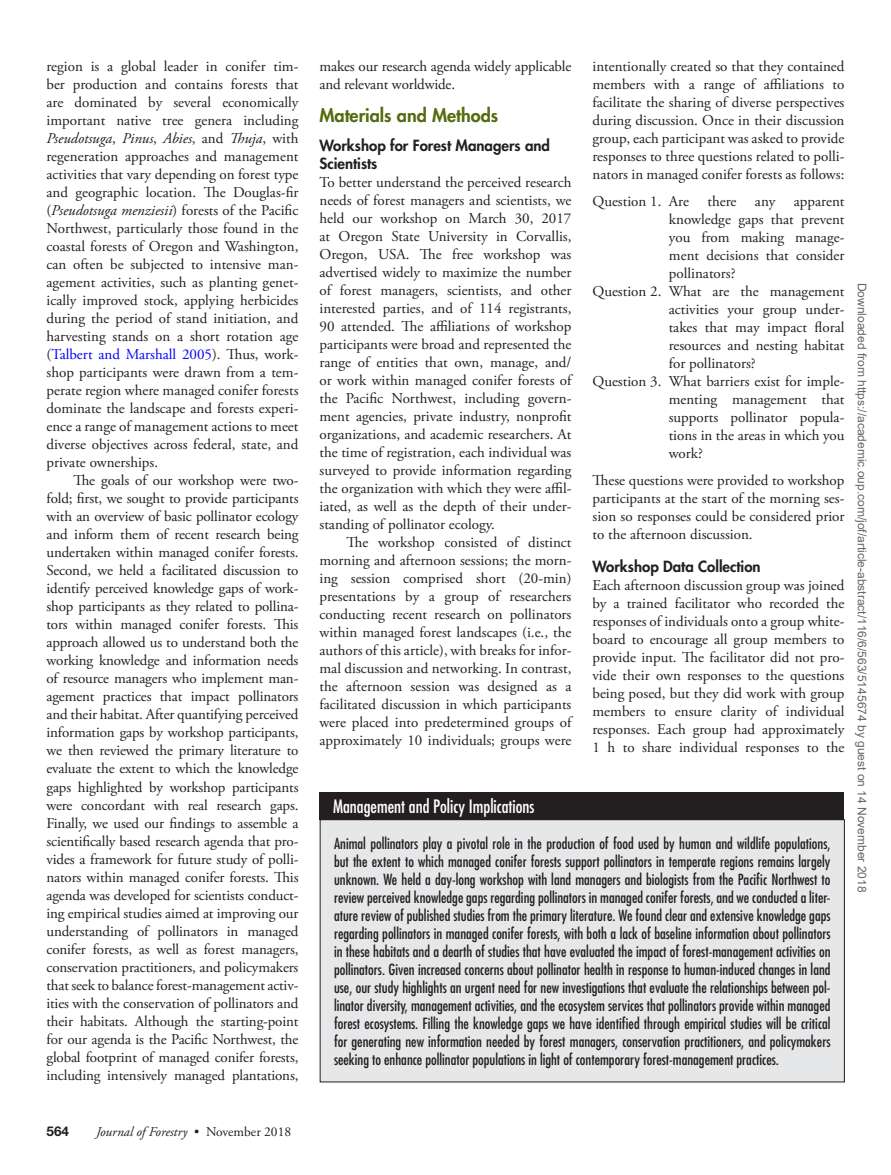
<style>
.page{position:relative;width:891px;height:1175px;background:#fff}
.page>*{position:absolute;margin:0;border:0;box-sizing:border-box;transform-origin:0 0}
.t1{font:condensed 18px "Futura Std";color:#fff}
.t2{font:800 18px "Futura Std";color:#556b0e}
.t3{font:15px/18px "Adobe Garamond Pro";letter-spacing:-.005em;color:#231f20;text-align:justify}
.t4{font:condensed 15px/18px "Futura Std";color:#231f20;text-align:justify}
.t5{font:800 15px/18px "Futura Std";color:#231f20}
.t6{font:italic 13.5px "Adobe Garamond Pro";color:#231f20}
.t7{font:700 13.5px "Helvetica Neue LT Std";color:#231f20}
.t8{font:12px "Arial";color:#666}
.s1{font-style:italic}
.s2{color:#00f}
.s3{font-style:normal}
</style>
<div class="page">
<div style="left:320px;top:819px;width:524px;height:262px;background:#e6e7e9"></div>
<div style="left:320px;top:819px;width:525px;height:263px;border:1px solid #231f20"></div>
<div style="left:320px;top:792px;width:524px;height:27px;background:#231f20"></div>
<p class="t3" style="left:46px;top:58px;width:254px">region is a global leader in conifer tim&shy;ber production and contains forests that are dominated by several economically important native tree genera including <span class="s1">Pseudotsuga</span>, <span class="s1">Pinus</span>, <span class="s1">Abies</span>, and <span class="s1">Thuja</span>, with regeneration approaches and management activities that vary depending on forest type and geographic location. The Douglas-fir (<span class="s1">Pseudotsuga menziesii</span>) forests of the Pacific Northwest, particularly those found in the coastal forests of Oregon and Washington, can often be subjected to intensive man&shy;agement activities, such as planting genet&shy;ically improved stock, applying herbicides during the period of stand initiation, and harvesting stands on a short rotation age (<span class="s2">Talbert and Marshall 2005</span>). Thus, work&shy;shop participants were drawn from a tem&shy;perate region where managed conifer forests dominate the landscape and forests experi&shy;ence a range of management actions to meet diverse objectives across federal, state, and private ownerships.</p>
<p class="t3" style="left:46px;top:472px;width:254px;text-indent:27px">The goals of our workshop were two&shy;fold; first, we sought to provide participants with an overview of basic pollinator ecology and inform them of recent research being undertaken within managed conifer forests.<br>Second, we held a facilitated discussion to identify perceived knowledge gaps of work&shy;shop participants as they related to pollina&shy;tors within managed conifer forests. This approach allowed us to understand both the working knowledge and information needs of resource managers who implement man&shy;agement practices that impact pollinators and their habitat. After quantifying perceived information gaps by workshop participants, we then reviewed the primary literature to evaluate the extent to which the knowledge gaps highlighted by workshop participants were concordant with real research gaps.<br>Finally, we used our findings to assemble a scientifically based research agenda that pro&shy;vides a framework for future study of polli&shy;nators within managed conifer forests. This agenda was developed for scientists conduct&shy;ing empirical studies aimed at improving our understanding of pollinators in managed conifer forests, as well as forest managers, conservation practitioners, and policymakers that seek to balance forest-management activ&shy;ities with the conservation of pollinators and their habitats. Although the starting-point for our agenda is the Pacific Northwest, the global footprint of managed conifer forests, including intensively managed plantations,</p>
<p class="t7" style="left:46px;top:1122px;width:24px">564</p>
<p class="t6" style="left:96px;top:1123px;width:197px">Journal of Forestry <span class="s3">• November 2018</span></p>
<p class="t3" style="left:320px;top:58px;width:253px">makes our research agenda widely applicable and relevant worldwide.</p>
<p class="t2" style="left:320px;top:104px;width:180px">Materials and Methods</p>
<p class="t5" style="left:320px;top:136px;width:232px">Workshop for Forest Managers and<br>Scientists</p>
<p class="t3" style="left:320px;top:173px;width:255px">To better understand the perceived research needs of forest managers and scientists, we held our workshop on March 30, 2017 at Oregon State University in Corvallis, Oregon, USA. The free workshop was advertised widely to maximize the number of forest managers, scientists, and other interested parties, and of 114 registrants, 90 attended. The affiliations of workshop participants were broad and represented the range of entities that own, manage, and/ or work within managed conifer forests of the Pacific Northwest, including govern&shy;ment agencies, private industry, nonprofit organizations, and academic researchers. At the time of registration, each individual was surveyed to provide information regarding the organization with which they were affil&shy;iated, as well as the depth of their under&shy;standing of pollinator ecology.</p>
<p class="t3" style="left:320px;top:533px;width:255px;text-indent:27px">The workshop consisted of distinct morning and afternoon sessions; the morn&shy;ing session comprised short (20-min) presentations by a group of researchers conducting recent research on pollinators within managed forest landscapes (i.e., the authors of this article), with breaks for infor&shy;mal discussion and networking. In contrast, the afternoon session was designed as a facilitated discussion in which participants were placed into predetermined groups of approximately 10 individuals; groups were</p>
<p class="t1" style="left:333px;top:796px;width:203px">Management and Policy Implications</p>
<p class="t3" style="left:592px;top:58px;width:254px">intentionally created so that they contained members with a range of affiliations to facilitate the sharing of diverse perspectives during discussion. Once in their discussion group, each participant was asked to provide responses to three questions related to polli&shy;nators in managed conifer forests as follows:</p>
<p class="t3" style="left:592px;top:193px;width:254px">Question 1. Are there any apparent</p>
<p class="t3" style="left:669px;top:211px;width:177px">knowledge gaps that prevent</p>
<p class="t3" style="left:669px;top:229px;width:177px">you from making manage-</p>
<p class="t3" style="left:669px;top:247px;width:177px">ment decisions that consider</p>
<p class="t3" style="left:669px;top:265px;width:68px">pollinators?</p>
<p class="t3" style="left:592px;top:283px;width:253px">Question 2. What are the management</p>
<p class="t3" style="left:669px;top:301px;width:177px">activities your group under-</p>
<p class="t3" style="left:669px;top:319px;width:177px">takes that may impact floral</p>
<p class="t3" style="left:669px;top:337px;width:177px">resources and nesting habitat</p>
<p class="t3" style="left:669px;top:355px;width:88px">for pollinators?</p>
<p class="t3" style="left:592px;top:373px;width:253px">Question 3. What barriers exist for imple-</p>
<p class="t3" style="left:669px;top:391px;width:177px">menting management that</p>
<p class="t3" style="left:669px;top:409px;width:177px">supports pollinator popula-</p>
<p class="t3" style="left:669px;top:427px;width:177px">tions in the areas in which you</p>
<p class="t3" style="left:669px;top:445px;width:36px">work?</p>
<p class="t3" style="left:592px;top:472px;width:254px">These questions were provided to workshop participants at the start of the morning ses&shy;sion so responses could be considered prior to the afternoon discussion.</p>
<p class="t5" style="left:592px;top:557px;width:170px">Workshop Data Collection</p>
<p class="t3" style="left:592px;top:576px;width:254px">Each afternoon discussion group was joined by a trained facilitator who recorded the responses of individuals onto a group white&shy;board to encourage all group members to provide input. The facilitator did not pro&shy;vide their own responses to the questions being posed, but they did work with group members to ensure clarity of individual responses. Each group had approximately 1 h to share individual responses to the</p>
<p class="t4" style="left:334px;top:834px;width:498px">Animal pollinators play a pivotal role in the production of food used by human and wildlife populations, but the extent to which managed conifer forests support pollinators in temperate regions remains largely unknown. We held a day-long workshop with land managers and biologists from the Pacific Northwest to review perceived knowledge gaps regarding pollinators in managed conifer forests, and we conducted a liter&shy;ature review of published studies from the primary literature. We found clear and extensive knowledge gaps regarding pollinators in managed conifer forests, with both a lack of baseline information about pollinators in these habitats and a dearth of studies that have evaluated the impact of forest-management activities on pollinators. Given increased concerns about pollinator health in response to human-induced changes in land use, our study highlights an urgent need for new investigations that evaluate the relationships between pol&shy;linator diversity, management activities, and the ecosystem services that pollinators provide within managed forest ecosystems. Filling the knowledge gaps we have identified through empirical studies will be critical for generating new information needed by forest managers, conservation practitioners, and policymakers seeking to enhance pollinator populations in light of contemporary forest-management practices.</p>
<p class="t8" style="left:866px;top:283px;width:611px;rotate:90deg">Downloaded from https://academic.oup.com/jof/article-abstract/116/6/563/5145674 by guest on 14 November 2018</p>
</div>
